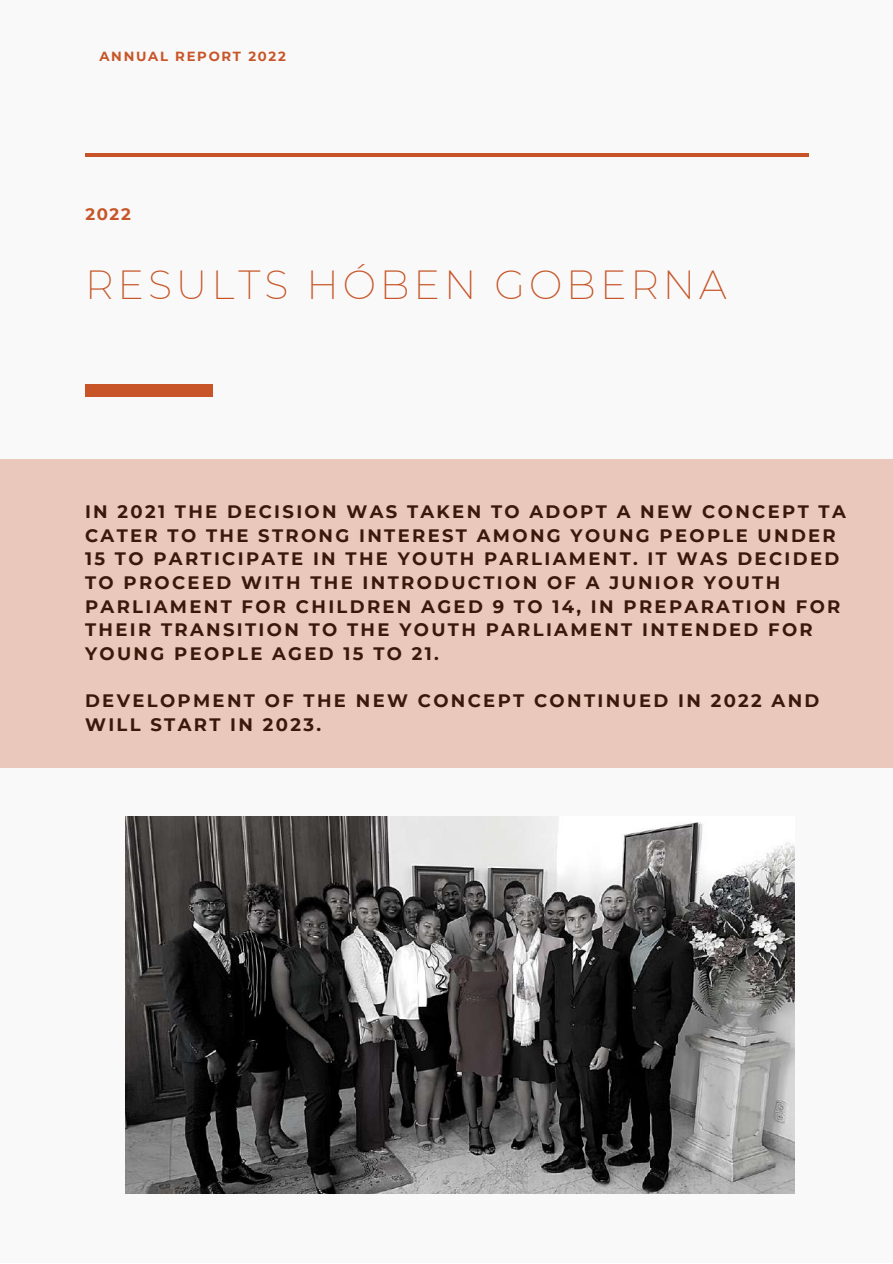
<style>
.page{position:relative;width:893px;height:1264px;background:#fff}
.page>*{position:absolute;margin:0;border:0;box-sizing:border-box;transform-origin:0 0}
.t1{font:200 39.6px "Montserrat";letter-spacing:.1em;color:#c75528}
.t2{font:700 18px/23.5px "Montserrat";letter-spacing:.13em;color:#000}
.t3{font:700 16.5px "Montserrat";color:#c75528}
.t4{font:700 13.2px "Montserrat";letter-spacing:.13em;color:#c75528}
</style>
<div class="page">
<div style="left:0;top:0;width:892px;height:1262px;background:#f9f9f9"></div>
<hr style="left:85px;top:153px;width:723px;height:3px;background:#c75528">
<div style="left:85px;top:384px;width:127px;height:13px;background:#c75528"></div>
<img style="left:125px;top:816px;width:669px;height:376px">
<div style="left:0;top:459px;width:892px;height:309px;background:#eac8bb"></div>
<p class="t4" style="left:99px;top:48px;width:188px">ANNUAL REPORT 2022</p>
<p class="t3" style="left:85px;top:204px;width:47px">2022</p>
<h1 class="t1" style="left:85px;top:260px;width:643px">RESULTS HÓBEN GOBERNA</h1>
<p class="t2" style="left:85px;top:500px;width:762px">IN 2021 THE DECISION WAS TAKEN TO ADOPT A NEW CONCEPT TA CATER TO THE STRONG INTEREST AMONG YOUNG PEOPLE UNDER 15 TO PARTICIPATE IN THE YOUTH PARLIAMENT. IT WAS DECIDED TO PROCEED WITH THE INTRODUCTION OF A JUNIOR YOUTH PARLIAMENT FOR CHILDREN AGED 9 TO 14, IN PREPARATION FOR THEIR TRANSITION TO THE YOUTH PARLIAMENT INTENDED FOR YOUNG PEOPLE AGED 15 TO 21.</p>
<p class="t2" style="left:85px;top:689px;width:735px">DEVELOPMENT OF THE NEW CONCEPT CONTINUED IN 2022 AND<br>WILL START IN 2023.</p>
</div>
